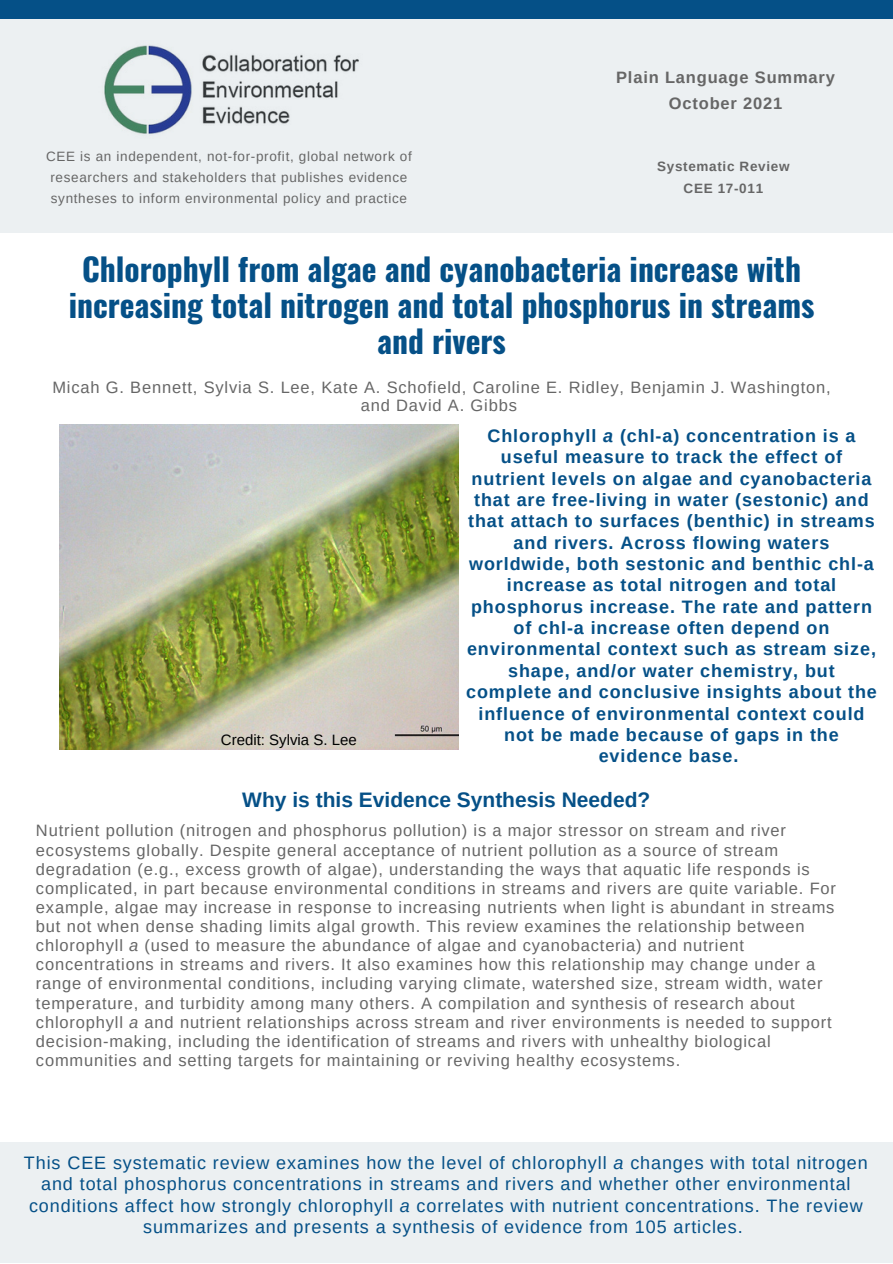
<style>
.page{position:relative;width:893px;height:1264px;background:#fff}
.page>*{position:absolute;margin:0;border:0;box-sizing:border-box;transform-origin:0 0}
.t1{font:700 31.5px/36px "Oswald";color:#055087;text-align:center}
.t2{font:700 21px "Arimo";color:#055087}
.t3{font:700 18px/21.3px "Arimo";letter-spacing:.05em;color:#055087;text-align:center}
.t4{font:18px/21.3px "Arimo";letter-spacing:.05em;color:#055087;text-align:center}
.t5{font:16.5px/19px "Arimo";letter-spacing:.05em;color:#666;text-align:center}
.t6{font:700 16.5px/25.8px "Arimo";letter-spacing:.05em;color:#666;text-align:center}
.t7{font:15px "Arimo";color:#000}
.t8{font:13.5px/21.3px "Arimo";letter-spacing:.05em;color:#666;text-align:center}
.t9{font:700 13.5px/21.3px "Arimo";letter-spacing:.05em;color:#666;text-align:center}
.s1{font-style:italic}
</style>
<div class="page">
<div style="left:0;top:0;width:892px;height:19px;background:#055087"></div>
<div style="left:0;top:1142px;width:892px;height:120px;background:#ecf0f2"></div>
<div style="left:0;top:19px;width:892px;height:214px;background:#ecf0f2"></div>
<img style="left:59px;top:425px;width:399px;height:325px">
<p class="t8" style="left:46px;top:145px;width:367px">CEE is an independent, not-for-profit, global network of researchers and stakeholders that publishes evidence syntheses to inform environmental policy and practice</p>
<p class="t6" style="left:616px;top:65px;width:220px">Plain Language Summary<br>October 2021</p>
<p class="t9" style="left:657px;top:156px;width:134px">Systematic Review<br>CEE 17-011</p>
<h1 class="t1" style="left:69px;top:250px;width:747px">Chlorophyll from algae and cyanobacteria increase with increasing total nitrogen and total phosphorus in streams and rivers</h1>
<p class="t5" style="left:52px;top:378px;width:779px;line-height:18px">Micah G. Bennett, Sylvia S. Lee, Kate A. Schofield, Caroline E. Ridley, Benjamin J. Washington, and David A. Gibbs</p>
<p class="t3" style="left:466px;top:425px;width:412px">Chlorophyll <span class="s1">a</span> (chl-a) concentration is a useful measure to track the effect of nutrient levels on algae and cyanobacteria that are free-living in water (sestonic) and that attach to surfaces (benthic) in streams and rivers. Across flowing waters worldwide, both sestonic and benthic chl-a increase as total nitrogen and total phosphorus increase. The rate and pattern of chl-a increase often depend on environmental context such as stream size, shape, and/or water chemistry, but complete and conclusive insights about the influence of environmental context could not be made because of gaps in the evidence base.</p>
<p class="t2" style="left:242px;top:788px;width:409px">Why is this Evidence Synthesis Needed?</p>
<p class="t7" style="left:221px;top:732px;width:137px">Credit: Sylvia S. Lee</p>
<p class="t5" style="left:36px;top:821px;width:801px;text-align:left">Nutrient pollution (nitrogen and phosphorus pollution) is a major stressor on stream and river ecosystems globally. Despite general acceptance of nutrient pollution as a source of stream degradation (e.g., excess growth of algae), understanding the ways that aquatic life responds is complicated, in part because environmental conditions in streams and rivers are quite variable. For example, algae may increase in response to increasing nutrients when light is abundant in streams but not when dense shading limits algal growth. This review examines the relationship between chlorophyll <span class="s1">a</span> (used to measure the abundance of algae and cyanobacteria) and nutrient concentrations in streams and rivers. It also examines how this relationship may change under a range of environmental conditions, including varying climate, watershed size, stream width, water temperature, and turbidity among many others. A compilation and synthesis of research about chlorophyll <span class="s1">a</span> and nutrient relationships across stream and river environments is needed to support decision-making, including the identification of streams and rivers with unhealthy biological communities and setting targets for maintaining or reviving healthy ecosystems.</p>
<p class="t4" style="left:24px;top:1152px;width:845px">This CEE systematic review examines how the level of chlorophyll <span class="s1">a</span> changes with total nitrogen and total phosphorus concentrations in streams and rivers and whether other environmental conditions affect how strongly chlorophyll <span class="s1">a</span> correlates with nutrient concentrations. The review summarizes and presents a synthesis of evidence from 105 articles.</p>
</div>
